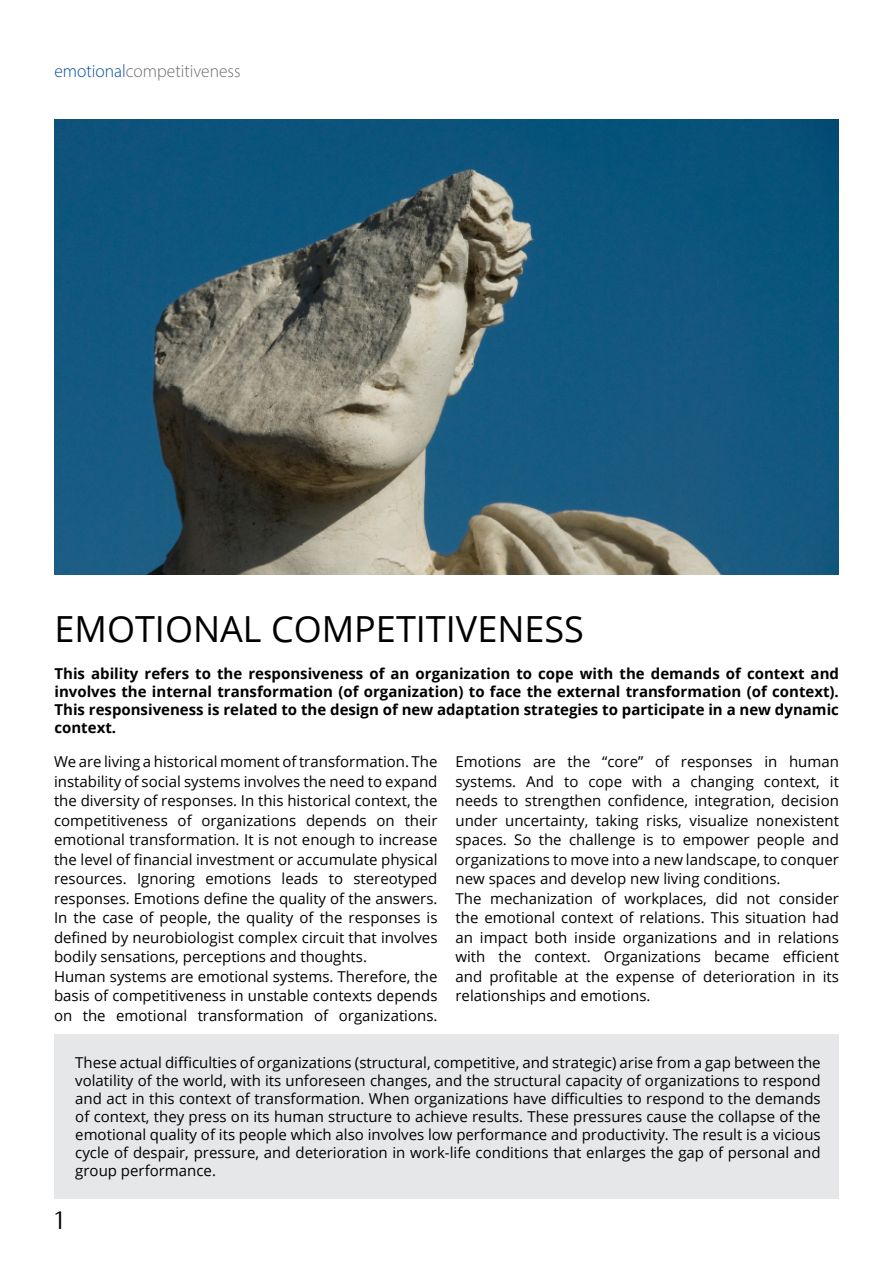
<style>
.page{position:relative;width:893px;height:1263px;background:#fff}
.page>*{position:absolute;margin:0;border:0;box-sizing:border-box;transform-origin:0 0}
.t1{font:36px "Open Sans";color:#000}
.t2{font:27px "Arsenal";color:#000}
.t3{font:300 18px "Myriad Pro";color:#6d6e71}
.t4{font:15px/19.5px "Open Sans";color:#000}
.t5{font:700 15px/18px "Open Sans";color:#000;text-align:justify}
.s1{color:#034ea2}
</style>
<div class="page">
<div style="left:54px;top:1034px;width:785px;height:165px;background:#e6e7e8"></div>
<img style="left:54px;top:119px;width:785px;height:455px">
<p class="t3" style="left:54px;top:60px;width:188px"><span class="s1">emotional</span>competitiveness</p>
<h1 class="t1" style="left:54px;top:604px;width:531px">EMOTIONAL COMPETITIVENESS</h1>
<p class="t5" style="left:54px;top:664px;width:786px">This ability refers to the responsiveness of an organization to cope with the demands of context and involves the internal transformation (of organization) to face the external transformation (of context).<br>This responsiveness is related to the design of new adaptation strategies to participate in a new dynamic context.</p>
<p class="t4" style="left:54px;top:752px;width:385px">We are living a historical moment of transformation. The instability of social systems involves the need to expand the diversity of responses. In this historical context, the competitiveness of organizations depends on their emotional transformation. It is not enough to increase the level of financial investment or accumulate physical resources. Ignoring emotions leads to stereotyped responses. Emotions define the quality of the answers.<br>In the case of people, the quality of the responses is defined by neurobiologist complex circuit that involves bodily sensations, perceptions and thoughts.<br>Human systems are emotional systems. Therefore, the basis of competitiveness in unstable contexts depends on the emotional transformation of organizations.</p>
<p class="t4" style="left:455px;top:752px;width:385px">Emotions are the “core” of responses in human systems. And to cope with a changing context, it needs to strengthen confidence, integration, decision under uncertainty, taking risks, visualize nonexistent spaces. So the challenge is to empower people and organizations to move into a new landscape, to conquer new spaces and develop new living conditions.<br>The mechanization of workplaces, did not consider the emotional context of relations. This situation had an impact both inside organizations and in relations with the context. Organizations became efficient and profitable at the expense of deterioration in its relationships and emotions.</p>
<p class="t4" style="left:75px;top:1053px;width:747px;line-height:18px;text-align:justify">These actual difficulties of organizations (structural, competitive, and strategic) arise from a gap between the volatility of the world, with its unforeseen changes, and the structural capacity of organizations to respond and act in this context of transformation. When organizations have difficulties to respond to the demands of context, they press on its human structure to achieve results. These pressures cause the collapse of the emotional quality of its people which also involves low performance and productivity. The result is a vicious cycle of despair, pressure, and deterioration in work-life conditions that enlarges the gap of personal and group performance.</p>
<h2 class="t2" style="left:54px;top:1204px;width:11px">1</h2>
</div>
